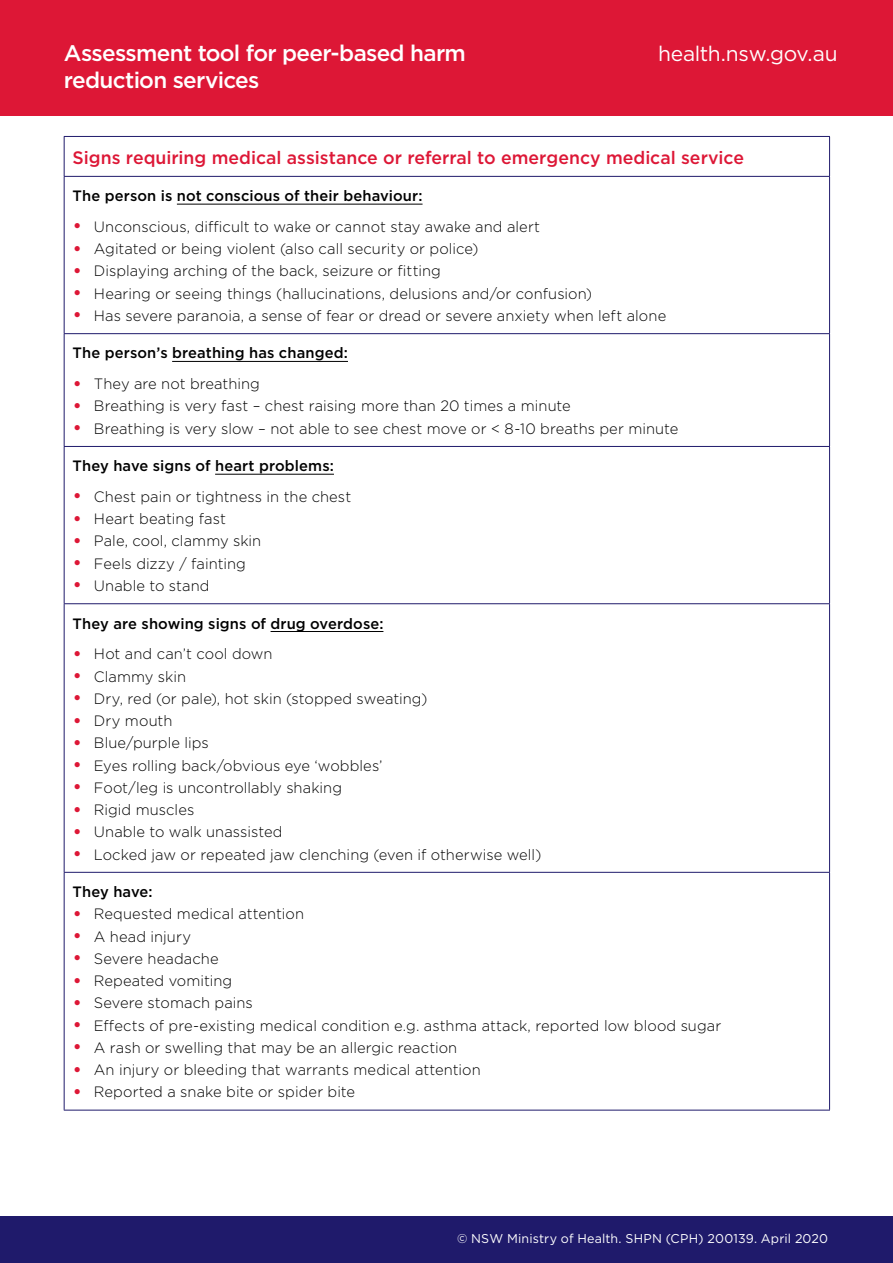
<style>
.page{position:relative;width:893px;height:1263px;background:#fff}
.page>*{position:absolute;margin:0;border:0;box-sizing:border-box;transform-origin:0 0}
.t1{font:500 22.5px "Gotham";letter-spacing:-.03em;color:#fff}
.t2{font:21px "Gotham";letter-spacing:-.015em;color:#fff}
.t3{font:500 18px "Gotham";color:#dd1736}
.t4{font:300 15px "Gotham";letter-spacing:.005em;color:#000}
.t5{font:500 15px "Gotham";letter-spacing:.01em;color:#000}
.t6{font:12.75px "Gotham";letter-spacing:.015em;color:#fff}
.s1{font-size:21px;color:#dd1736}
</style>
<div class="page">
<div style="left:0;top:0;width:893px;height:115px;background:#dd1736"></div>
<div style="left:0;top:1216px;width:893px;height:47px;background:#1f1a6b"></div>
<hr style="left:64px;top:176px;width:766px;height:1px;background:#1f1a6b">
<hr style="left:64px;top:333px;width:766px;height:1px;background:#1f1a6b">
<hr style="left:64px;top:446px;width:766px;height:1px;background:#1f1a6b">
<hr style="left:64px;top:603px;width:766px;height:1px;background:#1f1a6b">
<hr style="left:64px;top:872px;width:766px;height:1px;background:#1f1a6b">
<hr style="left:64px;top:136px;width:766px;height:1px;background:#1f1a6b">
<hr style="left:64px;top:137px;width:1px;height:39px;background:#1f1a6b">
<hr style="left:829px;top:137px;width:1px;height:39px;background:#1f1a6b">
<hr style="left:64px;top:177px;width:1px;height:156px;background:#1f1a6b">
<hr style="left:829px;top:177px;width:1px;height:156px;background:#1f1a6b">
<hr style="left:64px;top:334px;width:1px;height:112px;background:#1f1a6b">
<hr style="left:829px;top:334px;width:1px;height:112px;background:#1f1a6b">
<hr style="left:64px;top:447px;width:1px;height:156px;background:#1f1a6b">
<hr style="left:829px;top:447px;width:1px;height:156px;background:#1f1a6b">
<hr style="left:64px;top:604px;width:1px;height:268px;background:#1f1a6b">
<hr style="left:829px;top:604px;width:1px;height:268px;background:#1f1a6b">
<hr style="left:64px;top:873px;width:1px;height:237px;background:#1f1a6b">
<hr style="left:829px;top:873px;width:1px;height:237px;background:#1f1a6b">
<hr style="left:64px;top:1110px;width:766px;height:1px;background:#1f1a6b">
<hr style="left:177px;top:204px;width:246px;height:1px;background:#000">
<hr style="left:172px;top:361px;width:176px;height:1px;background:#000">
<hr style="left:215px;top:474px;width:119px;height:1px;background:#000">
<hr style="left:271px;top:631px;width:112px;height:1px;background:#000">
<h1 class="t1" style="left:64px;top:38px;width:404px">Assessment tool for peer-based harm</h1>
<h2 class="t2" style="left:658px;top:40px;width:181px">health.nsw.gov.au</h2>
<h1 class="t1" style="left:64px;top:65px;width:197px">reduction services</h1>
<p class="t3" style="left:73px;top:145px;width:673px">Signs requiring medical assistance or referral to emergency medical service</p>
<p class="t5" style="left:73px;top:186px;width:351px">The person is not conscious of their behaviour:</p>
<p class="t4" style="left:73px;top:217px;width:469px"><span class="s1">•</span> Unconscious, difficult to wake or cannot stay awake and alert</p>
<p class="t4" style="left:73px;top:239px;width:407px"><span class="s1">•</span> Agitated or being violent (also call security or police)</p>
<p class="t4" style="left:73px;top:262px;width:370px"><span class="s1">•</span> Displaying arching of the back, seizure or fitting</p>
<p class="t4" style="left:73px;top:284px;width:521px"><span class="s1">•</span> Hearing or seeing things (hallucinations, delusions and/or confusion)</p>
<p class="t4" style="left:73px;top:306px;width:595px"><span class="s1">•</span> Has severe paranoia, a sense of fear or dread or severe anxiety when left alone</p>
<p class="t5" style="left:73px;top:343px;width:277px">The person’s breathing has changed:</p>
<p class="t4" style="left:73px;top:374px;width:189px"><span class="s1">•</span> They are not breathing</p>
<p class="t4" style="left:73px;top:397px;width:500px"><span class="s1">•</span> Breathing is very fast – chest raising more than 20 times a minute</p>
<p class="t4" style="left:73px;top:419px;width:607px"><span class="s1">•</span> Breathing is very slow – not able to see chest move or &lt; 8-10 breaths per minute</p>
<p class="t5" style="left:73px;top:456px;width:263px">They have signs of heart problems:</p>
<p class="t4" style="left:73px;top:487px;width:280px"><span class="s1">•</span> Chest pain or tightness in the chest</p>
<p class="t4" style="left:73px;top:509px;width:155px"><span class="s1">•</span> Heart beating fast</p>
<p class="t4" style="left:73px;top:532px;width:190px"><span class="s1">•</span> Pale, cool, clammy skin</p>
<p class="t4" style="left:73px;top:554px;width:175px"><span class="s1">•</span> Feels dizzy / fainting</p>
<p class="t4" style="left:73px;top:576px;width:138px"><span class="s1">•</span> Unable to stand</p>
<p class="t5" style="left:73px;top:613px;width:312px">They are showing signs of drug overdose:</p>
<p class="t4" style="left:73px;top:644px;width:201px"><span class="s1">•</span> Hot and can’t cool down</p>
<p class="t4" style="left:73px;top:667px;width:115px"><span class="s1">•</span> Clammy skin</p>
<p class="t4" style="left:73px;top:689px;width:356px"><span class="s1">•</span> Dry, red (or pale), hot skin (stopped sweating)</p>
<p class="t4" style="left:73px;top:711px;width:101px"><span class="s1">•</span> Dry mouth</p>
<p class="t4" style="left:73px;top:733px;width:138px"><span class="s1">•</span> Blue/purple lips</p>
<p class="t4" style="left:73px;top:756px;width:311px"><span class="s1">•</span> Eyes rolling back/obvious eye ‘wobbles’</p>
<p class="t4" style="left:73px;top:778px;width:271px"><span class="s1">•</span> Foot/leg is uncontrollably shaking</p>
<p class="t4" style="left:73px;top:800px;width:123px"><span class="s1">•</span> Rigid muscles</p>
<p class="t4" style="left:73px;top:822px;width:211px"><span class="s1">•</span> Unable to walk unassisted</p>
<p class="t4" style="left:73px;top:845px;width:470px"><span class="s1">•</span> Locked jaw or repeated jaw clenching (even if otherwise well)</p>
<p class="t5" style="left:73px;top:882px;width:81px">They have:</p>
<p class="t4" style="left:73px;top:904px;width:233px"><span class="s1">•</span> Requested medical attention</p>
<p class="t4" style="left:73px;top:927px;width:120px"><span class="s1">•</span> A head injury</p>
<p class="t4" style="left:73px;top:949px;width:147px"><span class="s1">•</span> Severe headache</p>
<p class="t4" style="left:73px;top:971px;width:161px"><span class="s1">•</span> Repeated vomiting</p>
<p class="t4" style="left:73px;top:993px;width:182px"><span class="s1">•</span> Severe stomach pains</p>
<p class="t4" style="left:73px;top:1016px;width:650px"><span class="s1">•</span> Effects of pre-existing medical condition e.g. asthma attack, reported low blood sugar</p>
<p class="t4" style="left:73px;top:1038px;width:386px"><span class="s1">•</span> A rash or swelling that may be an allergic reaction</p>
<p class="t4" style="left:73px;top:1060px;width:410px"><span class="s1">•</span> An injury or bleeding that warrants medical attention</p>
<p class="t4" style="left:73px;top:1082px;width:284px"><span class="s1">•</span> Reported a snake bite or spider bite</p>
<p class="t6" style="left:457px;top:1230px;width:373px">© NSW Ministry of Health. SHPN (CPH) 200139. April 2020</p>
</div>
